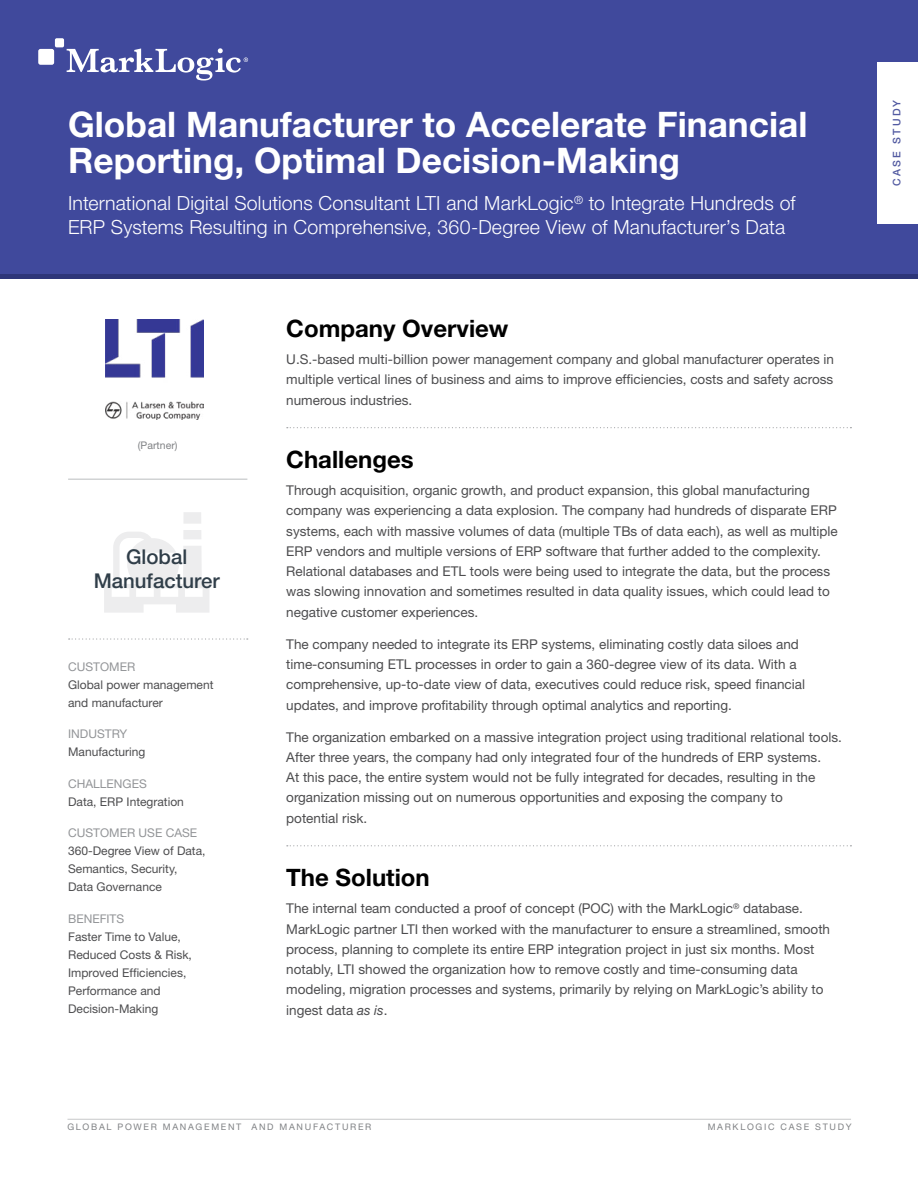
<style>
.page{position:relative;width:918px;height:1188px;background:#fff}
.page>*{position:absolute;margin:0;border:0;box-sizing:border-box;transform-origin:0 0}
.t1{font:700 35.25px/36px "Helvetica Neue LT Pro";color:#fff}
.t2{font:700 24px "Helvetica Neue LT Pro";color:#000}
.t3{font:500 20.4px/24.5px "Helvetica Neue LT Pro";color:#303e49;text-align:center}
.t4{font:300 19.5px/24px "Helvetica Neue LT Pro";letter-spacing:.01em;color:#fff}
.t5{font:13.5px/20.2px "Helvetica Neue LT Pro";color:#4d4d4f}
.t6{font:12px/18px "Helvetica Neue LT Pro";color:#4d4d4f}
.t7{font:12px "Helvetica Neue LT Pro";color:#939598}
.t8{font:500 10.5px "Helvetica Neue LT Pro";letter-spacing:.22em;color:#525aa1}
.t9{font:10.5px "Helvetica Neue LT Pro";color:#818386}
.t10{font:9px "Helvetica Neue LT Pro";letter-spacing:.19em;color:#808285}
.s1{font-style:italic}
</style>
<div class="page">
<div style="left:0;top:0;width:918px;height:275px;background:#40499c"></div>
<div style="left:878px;top:62px;width:40px;height:162px;background:#fff"></div>
<div style="left:0;top:274px;width:918px;height:5px;background:#2e3679"></div>
<div style="left:38px;top:49px;width:16px;height:16px;background:#fff;border-radius:2px"></div>
<div style="left:55px;top:38px;width:9px;height:9px;background:#fff;border-radius:2px"></div>
<svg style="left:67px;top:48px;width:181px;height:33px"></svg>
<svg style="left:287px;top:427px;width:564px;height:1px"></svg>
<svg style="left:287px;top:845px;width:564px;height:1px"></svg>
<hr style="left:68px;top:478px;width:179px;height:2px;background:#d1d3d4">
<svg style="left:69px;top:638px;width:179px;height:2px"></svg>
<img style="left:106px;top:320px;width:98px;height:99px">
<div style="left:183px;top:530px;width:18px;height:9px;background:#ededee"></div>
<svg style="left:104px;top:532px;width:105px;height:81px"></svg>
<div style="left:183px;top:512px;width:18px;height:12px;background:#ededee"></div>
<hr style="left:68px;top:1119px;width:783px;height:1px;background:#c7c8ca">
<h1 class="t1" style="left:68px;top:105px;width:741px">Global Manufacturer to Accelerate Financial<br>Reporting, Optimal Decision-Making</h1>
<h3 class="t4" style="left:68px;top:191px;width:729px">International Digital Solutions Consultant LTI and MarkLogic<sup>®</sup> to Integrate Hundreds of<br>ERP Systems Resulting in Comprehensive, 360-Degree View of Manufacturer’s Data</h3>
<p class="t9" style="left:138px;top:439px;width:41px">(Partner)</p>
<h3 class="t3" style="left:94px;top:544px;width:127px">Global<br>Manufacturer</h3>
<p class="t7" style="left:68px;top:659px;width:69px">CUSTOMER</p>
<p class="t6" style="left:68px;top:675px;width:147px">Global power management and manufacturer</p>
<p class="t7" style="left:68px;top:726px;width:61px">INDUSTRY</p>
<p class="t6" style="left:68px;top:742px;width:79px">Manufacturing</p>
<p class="t7" style="left:68px;top:776px;width:80px">CHALLENGES</p>
<p class="t6" style="left:68px;top:792px;width:117px">Data, ERP Integration</p>
<p class="t7" style="left:68px;top:825px;width:131px">CUSTOMER USE CASE</p>
<p class="t6" style="left:68px;top:841px;width:139px">360-Degree View of Data,<br>Semantics, Security,<br>Data Governance</p>
<p class="t7" style="left:68px;top:911px;width:58px">BENEFITS</p>
<p class="t6" style="left:68px;top:927px;width:125px">Faster Time to Value,<br>Reduced Costs &amp; Risk,<br>Improved Efficiencies,<br>Performance and<br>Decision-Making</p>
<h2 class="t2" style="left:286px;top:313px;width:224px">Company Overview</h2>
<p class="t5" style="left:286px;top:349px;width:549px;text-align:justify">U.S.-based multi-billion power management company and global manufacturer operates in multiple vertical lines of business and aims to improve efficiencies, costs and safety across numerous industries.</p>
<h2 class="t2" style="left:286px;top:444px;width:129px">Challenges</h2>
<p class="t5" style="left:286px;top:480px;width:553px">Through acquisition, organic growth, and product expansion, this global manufacturing company was experiencing a data explosion. The company had hundreds of disparate ERP systems, each with massive volumes of data (multiple TBs of data each), as well as multiple ERP vendors and multiple versions of ERP software that further added to the complexity.<br>Relational databases and ETL tools were being used to integrate the data, but the process was slowing innovation and sometimes resulted in data quality issues, which could lead to negative customer experiences.</p>
<p class="t5" style="left:286px;top:634px;width:520px">The company needed to integrate its ERP systems, eliminating costly data siloes and time-consuming ETL processes in order to gain a 360-degree view of its data. With a comprehensive, up-to-date view of data, executives could reduce risk, speed financial updates, and improve profitability through optimal analytics and reporting.</p>
<p class="t5" style="left:286px;top:726px;width:557px">The organization embarked on a massive integration project using traditional relational tools.<br>After three years, the company had only integrated four of the hundreds of ERP systems.<br>At this pace, the entire system would not be fully integrated for decades, resulting in the organization missing out on numerous opportunities and exposing the company to<br>potential risk.</p>
<h2 class="t2" style="left:286px;top:863px;width:145px">The Solution</h2>
<p class="t5" style="left:286px;top:898px;width:545px">The internal team conducted a proof of concept (POC) with the MarkLogic<sup>®</sup> database.<br>MarkLogic partner LTI then worked with the manufacturer to ensure a streamlined, smooth process, planning to complete its entire ERP integration project in just six months. Most notably, LTI showed the organization how to remove costly and time-consuming data modeling, migration processes and systems, primarily by relying on MarkLogic’s ability to ingest data <span class="s1">as is</span>.</p>
<p class="t8" style="left:891px;top:186px;width:87px;rotate:-90deg">CASE STUDY</p>
<p class="t10" style="left:67px;top:1121px;width:17px">Global</p>
<p class="t10" style="left:117px;top:1121px;width:9px">power</p>
<p class="t10" style="left:163px;top:1121px;width:9px">management</p>
<p class="t10" style="left:252px;top:1121px;width:9px">and</p>
<p class="t10" style="left:280px;top:1121px;width:9px">manufacturer</p>
<p class="t10" style="left:708px;top:1121px;width:41px">Mar klogic</p>
<p class="t10" style="left:781px;top:1121px;width:16px">Case</p>
<p class="t10" style="left:815px;top:1121px;width:16px">Study</p>
</div>
